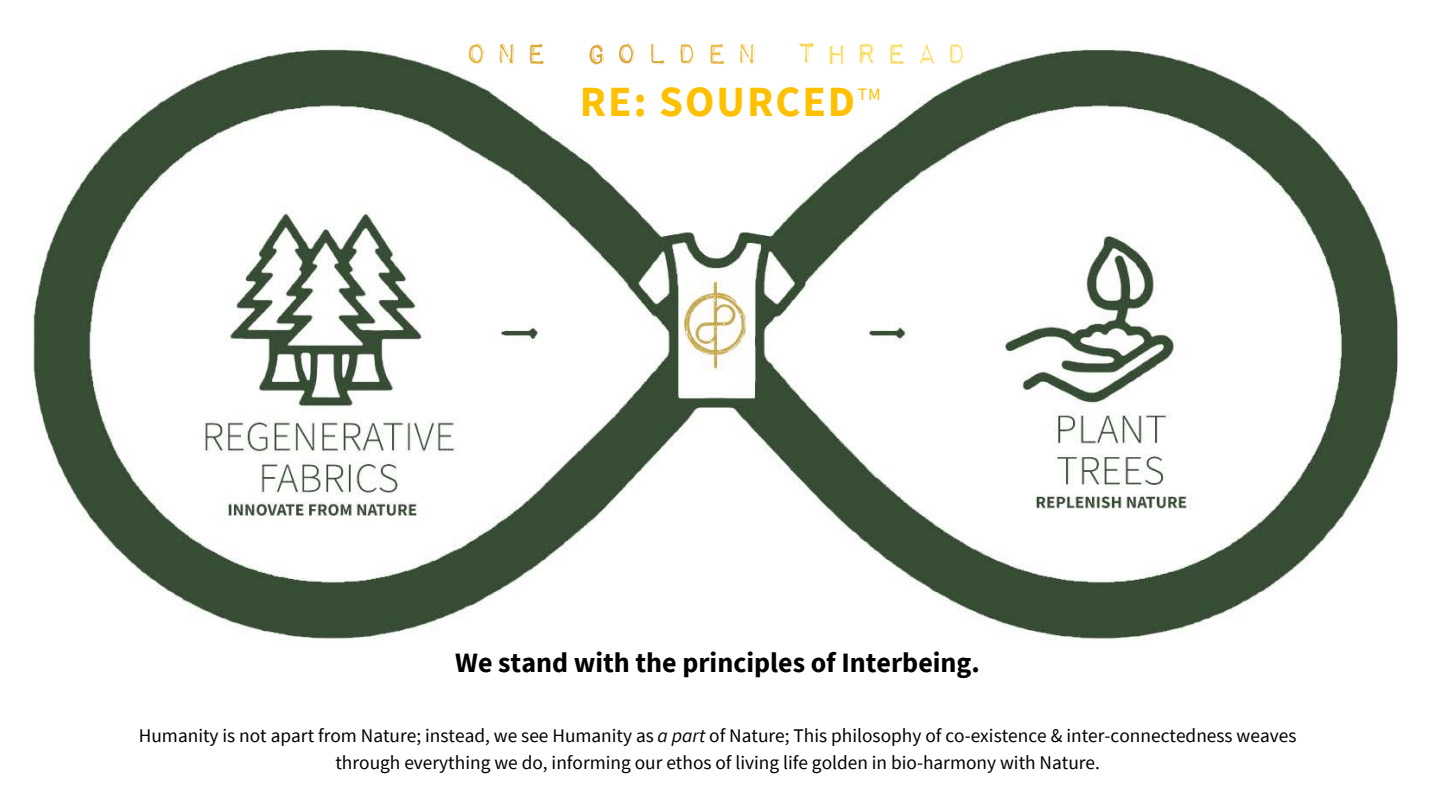
<style>
.page{position:relative;width:1440px;height:810px;background:#fff}
.page>*{position:absolute;margin:0;border:0;box-sizing:border-box;transform-origin:0 0}
.t1{font:700 43px "Source Sans Pro";letter-spacing:.045em;color:#ffc000}
.t2{font:700 28px "Source Sans Pro";color:#000}
.t3{font:19.3px/27px "Source Sans Pro";color:#000;text-align:center}
.t4{font:17.4px "Source Sans Pro";color:#ffc000}
.s1{font-style:italic}
</style>
<div class="page">
<img style="left:32px;top:48px;width:1367px;height:591px">
<img style="left:460px;top:42px;width:505px;height:38px">
<p class="t1" style="left:580px;top:73px;width:277px">RE: SOURCED</p>
<p class="t4" style="left:858px;top:83px;width:24px">TM</p>
<p class="t2" style="left:455px;top:644px;width:526px">We stand with the principles of Interbeing.</p>
<h1 class="t3" style="left:139px;top:722px;width:1159px">Humanity is not apart from Nature; instead, we see Humanity as <span class="s1">a part</span> of Nature; This philosophy of co-existence &amp; inter-connectedness weaves through everything we do, informing our ethos of living life golden in bio-harmony with Nature.</h1>
</div>
